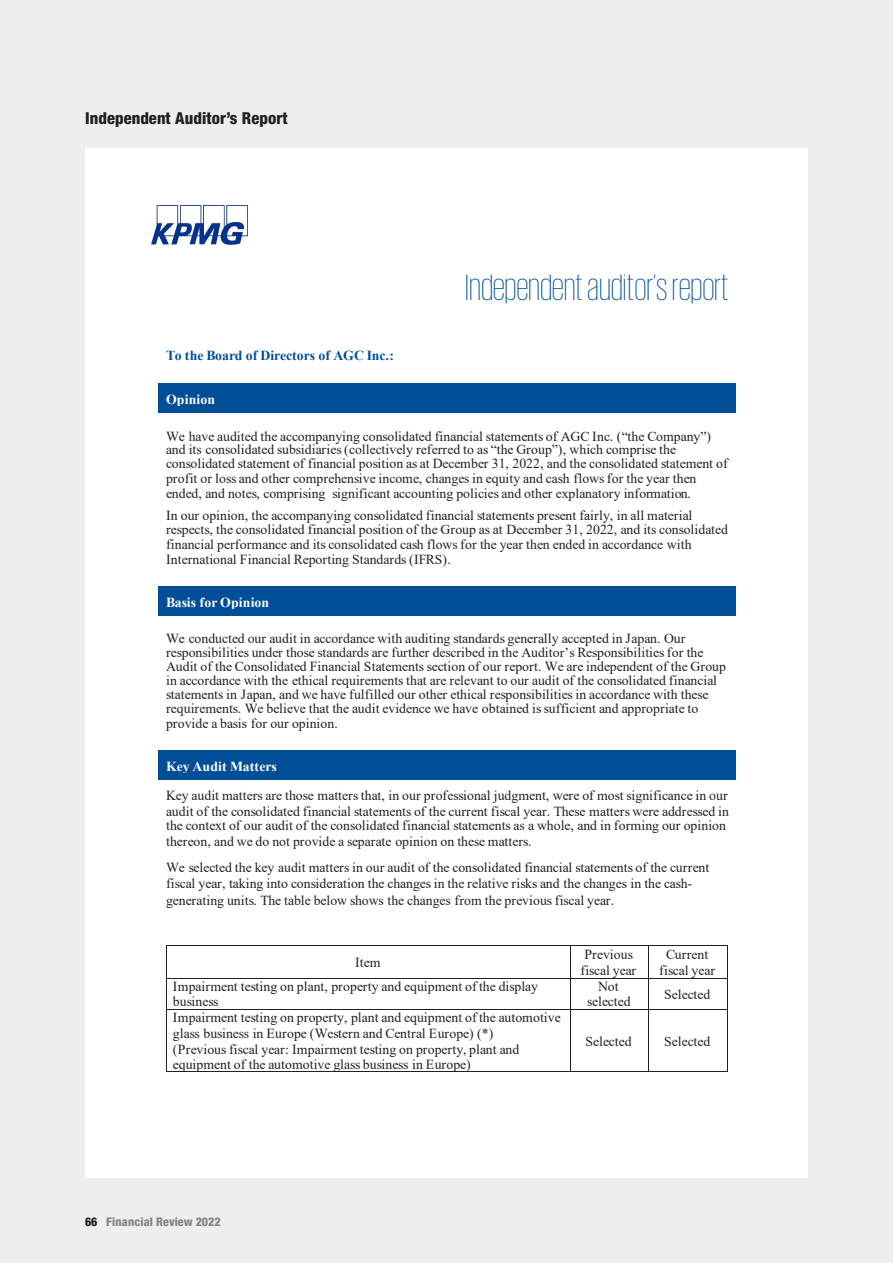
<style>
.page{position:relative;width:893px;height:1263px;background:#eeeeef}
.page>*{position:absolute;margin:0;border:0;box-sizing:border-box;transform-origin:0 0}
.t1{font:200 37.35px "KPMG";letter-spacing:-.005em;color:#004e98}
.t2{font:800 condensed 16.5px "Helvetica Neue LT Std";letter-spacing:.005em;color:#231f20}
.t3{font:13.8px/15.8px "Times New Roman";color:#231f20}
.t4{font:700 13.8px "Times New Roman";letter-spacing:.01em;color:#fff}
.t5{font:700 13.8px "Times New Roman";color:#004e98}
.t6{font:800 condensed 12px "Helvetica Neue LT Std";color:#808285}
.s1{color:#231f20}
</style>
<div class="page">
<div style="left:85px;top:149px;width:723px;height:1029px;background:#fff"></div>
<img style="left:152px;top:205px;width:96px;height:39px">
<div style="left:166px;top:390px;width:563px;height:16px;background:#004e98"></div>
<div style="left:158px;top:383px;width:578px;height:7px;background:#004e98"></div>
<div style="left:158px;top:406px;width:578px;height:7px;background:#004e98"></div>
<div style="left:166px;top:593px;width:563px;height:16px;background:#004e98"></div>
<div style="left:158px;top:586px;width:578px;height:7px;background:#004e98"></div>
<div style="left:158px;top:609px;width:578px;height:7px;background:#004e98"></div>
<div style="left:166px;top:757px;width:563px;height:16px;background:#004e98"></div>
<div style="left:158px;top:750px;width:578px;height:7px;background:#004e98"></div>
<div style="left:158px;top:773px;width:578px;height:7px;background:#004e98"></div>
<hr style="left:167px;top:945px;width:403px;height:1px;background:#231f20">
<hr style="left:571px;top:945px;width:77px;height:1px;background:#231f20">
<hr style="left:649px;top:945px;width:78px;height:1px;background:#231f20">
<hr style="left:166px;top:946px;width:1px;height:32px;background:#231f20">
<hr style="left:570px;top:946px;width:1px;height:32px;background:#231f20">
<hr style="left:648px;top:946px;width:1px;height:32px;background:#231f20">
<hr style="left:727px;top:946px;width:1px;height:32px;background:#231f20">
<hr style="left:167px;top:978px;width:403px;height:1px;background:#231f20">
<hr style="left:571px;top:978px;width:77px;height:1px;background:#231f20">
<hr style="left:649px;top:978px;width:78px;height:1px;background:#231f20">
<hr style="left:166px;top:979px;width:1px;height:30px;background:#231f20">
<hr style="left:570px;top:979px;width:1px;height:30px;background:#231f20">
<hr style="left:648px;top:979px;width:1px;height:30px;background:#231f20">
<hr style="left:727px;top:979px;width:1px;height:30px;background:#231f20">
<hr style="left:167px;top:1009px;width:403px;height:1px;background:#231f20">
<hr style="left:571px;top:1009px;width:77px;height:1px;background:#231f20">
<hr style="left:649px;top:1009px;width:78px;height:1px;background:#231f20">
<hr style="left:166px;top:1010px;width:1px;height:61px;background:#231f20">
<hr style="left:167px;top:1071px;width:403px;height:1px;background:#231f20">
<hr style="left:570px;top:1010px;width:1px;height:61px;background:#231f20">
<hr style="left:571px;top:1071px;width:77px;height:1px;background:#231f20">
<hr style="left:648px;top:1010px;width:1px;height:61px;background:#231f20">
<hr style="left:649px;top:1071px;width:78px;height:1px;background:#231f20">
<hr style="left:727px;top:1010px;width:1px;height:61px;background:#231f20">
<p class="t2" style="left:85px;top:108px;width:204px">Independent Auditor’s Report</p>
<h1 class="t1" style="left:465px;top:269px;width:265px">Independent auditor’s report</h1>
<p class="t5" style="left:166px;top:345px;width:229px">To the Board of Directors of AGC Inc.:</p>
<p class="t4" style="left:166px;top:389px;width:51px">Opinion</p>
<p class="t3" style="left:166px;top:428px;width:563px;line-height:14.2px">We have audited the accompanying consolidated financial statements of AGC Inc. (“the Company”) and its consolidated subsidiaries (collectively referred to as “the Group”), which comprise the consolidated statement of financial position as at December 31, 2022, and the consolidated statement of profit or loss and other comprehensive income, changes in equity and cash flows for the year then ended, and notes, comprising significant accounting policies and other explanatory information.</p>
<p class="t3" style="left:166px;top:508px;width:563px;line-height:14.4px">In our opinion, the accompanying consolidated financial statements present fairly, in all material respects, the consolidated financial position of the Group as at December 31, 2022, and its consolidated financial performance and its consolidated cash flows for the year then ended in accordance with International Financial Reporting Standards (IFRS).</p>
<p class="t4" style="left:166px;top:592px;width:105px">Basis for Opinion</p>
<p class="t3" style="left:166px;top:631px;width:561px;line-height:14.1px">We conducted our audit in accordance with auditing standards generally accepted in Japan. Our responsibilities under those standards are further described in the Auditor’s Responsibilities for the Audit of the Consolidated Financial Statements section of our report. We are independent of the Group in accordance with the ethical requirements that are relevant to our audit of the consolidated financial statements in Japan, and we have fulfilled our other ethical responsibilities in accordance with these requirements. We believe that the audit evidence we have obtained is sufficient and appropriate to provide a basis for our opinion.</p>
<p class="t4" style="left:166px;top:757px;width:112px">Key Audit Matters</p>
<p class="t3" style="left:166px;top:787px;width:564px">Key audit matters are those matters that, in our professional judgment, were of most significance in our audit of the consolidated financial statements of the current fiscal year. These matters were addressed in the context of our audit of the consolidated financial statements as a whole, and in forming our opinion thereon, and we do not provide a separate opinion on these matters.</p>
<p class="t3" style="left:166px;top:858px;width:545px;line-height:16.8px">We selected the key audit matters in our audit of the consolidated financial statements of the current fiscal year, taking into consideration the changes in the relative risks and the changes in the cash&shy;generating units. The table below shows the changes from the previous fiscal year.</p>
<p class="t3" style="left:355px;top:954px;width:27px">Item</p>
<p class="t3" style="left:580px;top:946px;width:57px">Previous fiscal year</p>
<p class="t3" style="left:659px;top:946px;width:57px;text-align:center">Current fiscal year</p>
<p class="t3" style="left:173px;top:978px;width:367px">Impairment testing on plant, property and equipment of the display business</p>
<p class="t3" style="left:587px;top:978px;width:45px;text-align:center">Not selected</p>
<p class="t3" style="left:664px;top:986px;width:48px">Selected</p>
<p class="t3" style="left:173px;top:1009px;width:389px">Impairment testing on property, plant and equipment of the automotive glass business in Europe (Western and Central Europe) (*)<br>(Previous fiscal year: Impairment testing on property, plant and equipment of the automotive glass business in Europe)</p>
<p class="t3" style="left:585px;top:1033px;width:48px">Selected</p>
<p class="t3" style="left:664px;top:1033px;width:48px">Selected</p>
<p class="t6" style="left:85px;top:1214px;width:137px"><span class="s1">66</span> Financial Review 2022</p>
</div>
